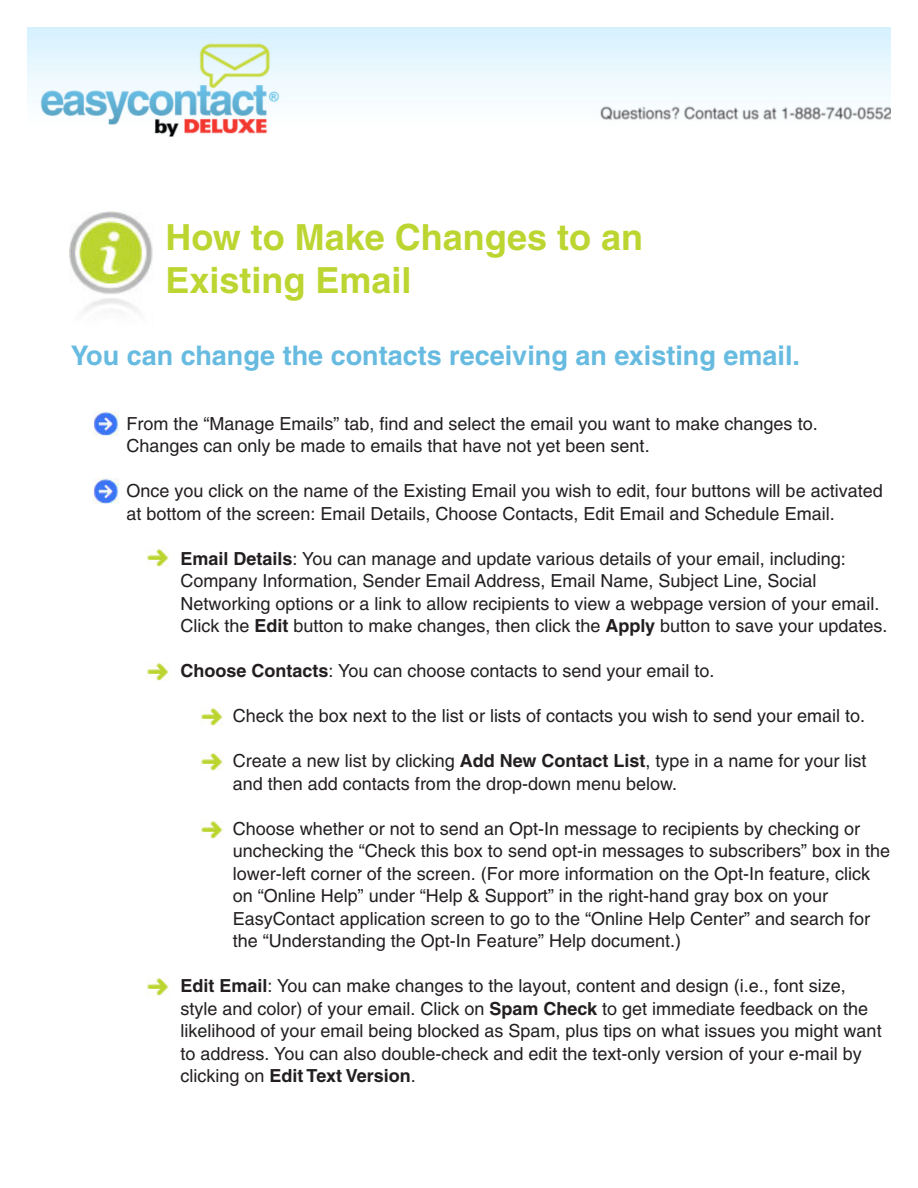
<style>
.page{position:relative;width:918px;height:1188px;background:#fff}
.page>*{position:absolute;margin:0;border:0;box-sizing:border-box;transform-origin:0 0}
.t1{font:700 36px/43.2px "Helvetica";color:#bcd531}
.t2{font:700 27px "Helvetica";color:#67bbe0}
.t3{font:18px/22.5px "Helvetica";color:#231f20}
.s1{font-weight:700}
</style>
<div class="page">
<img style="left:27px;top:27px;width:864px;height:110px">
<img style="left:70px;top:212px;width:83px;height:100px">
<img style="left:94px;top:411px;width:24px;height:25px">
<img style="left:94px;top:478px;width:24px;height:25px">
<img style="left:147px;top:549px;width:22px;height:18px">
<img style="left:147px;top:663px;width:22px;height:18px">
<img style="left:147px;top:978px;width:22px;height:18px">
<img style="left:201px;top:708px;width:22px;height:18px">
<img style="left:201px;top:753px;width:22px;height:18px">
<img style="left:201px;top:820px;width:22px;height:18px">
<p class="t1" style="left:165px;top:215px;width:479px">How to Make Changes to an<br>Existing Email</p>
<p class="t2" style="left:71px;top:339px;width:731px">You can change the contacts receiving an existing email.</p>
<p class="t3" style="left:126px;top:412px;width:693px">From the “Manage Emails” tab, find and select the email you want to make changes to.<br>Changes can only be made to emails that have not yet been sent.</p>
<p class="t3" style="left:126px;top:480px;width:758px">Once you click on the name of the Existing Email you wish to edit, four buttons will be activated at bottom of the screen: Email Details, Choose Contacts, Edit Email and Schedule Email.</p>
<p class="t3" style="left:180px;top:547px;width:709px"><span class="s1">Email Details</span>: You can manage and update various details of your email, including:<br>Company Information, Sender Email Address, Email Name, Subject Line, Social Networking options or a link to allow recipients to view a webpage version of your email.<br>Click the <span class="s1">Edit</span> button to make changes, then click the <span class="s1">Apply</span> button to save your updates.</p>
<p class="t3" style="left:180px;top:660px;width:536px"><span class="s1">Choose Contacts</span>: You can choose contacts to send your email to.</p>
<p class="t3" style="left:233px;top:705px;width:634px">Check the box next to the list or lists of contacts you wish to send your email to.</p>
<p class="t3" style="left:233px;top:750px;width:635px">Create a new list by clicking <span class="s1">Add New Contact List</span>, type in a name for your list and then add contacts from the drop-down menu below.</p>
<p class="t3" style="left:233px;top:817px;width:659px">Choose whether or not to send an Opt-In message to recipients by checking or unchecking the “Check this box to send opt-in messages to subscribers” box in the lower-left corner of the screen. (For more information on the Opt-In feature, click on “Online Help” under “Help &amp; Support” in the right-hand gray box on your EasyContact application screen to go to the “Online Help Center” and search for the “Understanding the Opt-In Feature” Help document.)</p>
<p class="t3" style="left:180px;top:975px;width:703px"><span class="s1">Edit Email</span>: You can make changes to the layout, content and design (i.e., font size, style and color) of your email. Click on <span class="s1">Spam Check</span> to get immediate feedback on the likelihood of your email being blocked as Spam, plus tips on what issues you might want to address. You can also double-check and edit the text-only version of your e-mail by clicking on <span class="s1">Edit Text Version</span>.</p>
</div>
